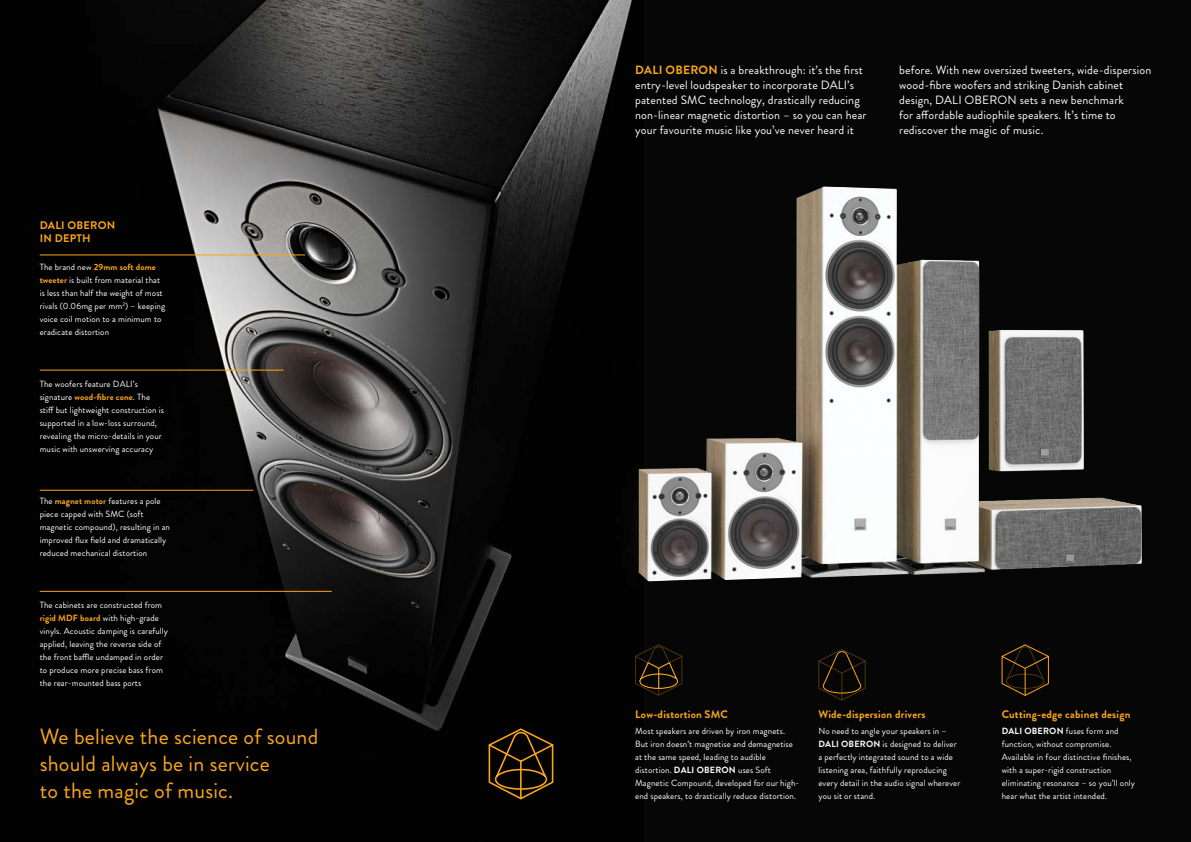
<style>
.page{position:relative;width:1191px;height:842px;background:#fff}
.page>*{position:absolute;margin:0;border:0;box-sizing:border-box;transform-origin:0 0}
.t1{font:22px/27px "Brandon Grotesque";letter-spacing:.01em;color:#faa61a}
.t2{font:12px/15px "Brandon Grotesque";letter-spacing:.01em;color:#fff}
.t3{font:700 11px/13px "Brandon Grotesque";letter-spacing:.02em;color:#faa61a}
.t4{font:9px/13px "Brandon Grotesque";letter-spacing:.01em;color:#fff}
.s1{font-weight:700;color:#faa61a}
.s2{font-weight:700}
</style>
<div class="page">
<div style="left:594px;top:0;width:597px;height:842px;background:#060606"></div>
<img style="left:0;top:0;width:639px;height:842px">
<img style="left:639px;top:186px;width:269px;height:395px">
<img style="left:908px;top:259px;width:234px;height:316px">
<svg style="left:486px;top:727px;width:69px;height:73px;background:#2b1d05"></svg>
<hr style="left:40px;top:254px;width:265px;height:1px;background:#faa61a">
<hr style="left:40px;top:370px;width:243px;height:1px;background:#faa61a">
<hr style="left:40px;top:490px;width:213px;height:1px;background:#faa61a">
<hr style="left:40px;top:591px;width:292px;height:1px;background:#faa61a">
<svg style="left:1001px;top:644px;width:48px;height:52px"></svg>
<svg style="left:818px;top:649px;width:48px;height:52px"></svg>
<svg style="left:634px;top:644px;width:49px;height:52px"></svg>
<p class="t3" style="left:40px;top:219px;width:77px">DALI OBERON<br>IN DEPTH</p>
<p class="t4" style="left:40px;top:261px;width:127px">The brand new <span class="s1">29mm soft dome tweeter</span> is built from material that is less than half the weight of most rivals (0.06mg per mm<sup>2</sup>) – keeping voice coil motion to a minimum to eradicate distortion</p>
<p class="t4" style="left:40px;top:378px;width:126px">The woofers feature DALI’s signature <span class="s1">wood-fibre cone</span>. The stiff but lightweight construction is supported in a low-loss surround, revealing the micro-details in your music with unswerving accuracy</p>
<p class="t4" style="left:40px;top:494px;width:132px">The <span class="s1">magnet motor</span> features a pole piece capped with SMC (soft magnetic compound), resulting in an improved flux field and dramatically reduced mechanical distortion</p>
<p class="t4" style="left:40px;top:599px;width:130px">The cabinets are constructed from <span class="s1">rigid MDF board</span> with high-grade vinyls. Acoustic damping is carefully applied, leaving the reverse side of the front baffle undamped in order to produce more precise bass from the rear-mounted bass ports</p>
<h1 class="t1" style="left:40px;top:723px;width:280px">We believe the science of sound should always be in service<br>to the magic of music.</h1>
<p class="t2" style="left:635px;top:63px;width:233px"><span class="s1">DALI OBERON</span> is a breakthrough: it’s the first entry-level loudspeaker to incorporate DALI’s patented SMC technology, drastically reducing non-linear magnetic distortion – so you can hear your favourite music like you’ve never heard it</p>
<h2 class="t2" style="left:899px;top:63px;width:253px">before. With new oversized tweeters, wide-dispersion wood-fibre woofers and striking Danish cabinet design, DALI OBERON sets a new benchmark<br>for affordable audiophile speakers. It’s time to rediscover the magic of music.</h2>
<p class="t3" style="left:635px;top:708px;width:94px">Low-distortion SMC</p>
<p class="t4" style="left:635px;top:724px;width:166px">Most speakers are driven by iron magnets.<br>But iron doesn’t magnetise and demagnetise at the same speed, leading to audible distortion. <span class="s2">DALI OBERON</span> uses Soft Magnetic Compound, developed for our high&shy;end speakers, to drastically reduce distortion.</p>
<p class="t3" style="left:818px;top:708px;width:108px">Wide-dispersion drivers</p>
<p class="t4" style="left:818px;top:724px;width:143px">No need to angle your speakers in – <span class="s2">DALI OBERON</span> is designed to deliver a perfectly integrated sound to a wide listening area, faithfully reproducing every detail in the audio signal wherever you sit or stand.</p>
<p class="t3" style="left:1001px;top:708px;width:130px">Cutting-edge cabinet design</p>
<p class="t4" style="left:1001px;top:724px;width:135px"><span class="s2">DALI OBERON</span> fuses form and function, without compromise.<br>Available in four distinctive finishes, with a super-rigid construction eliminating resonance – so you’ll only hear what the artist intended.</p>
</div>
